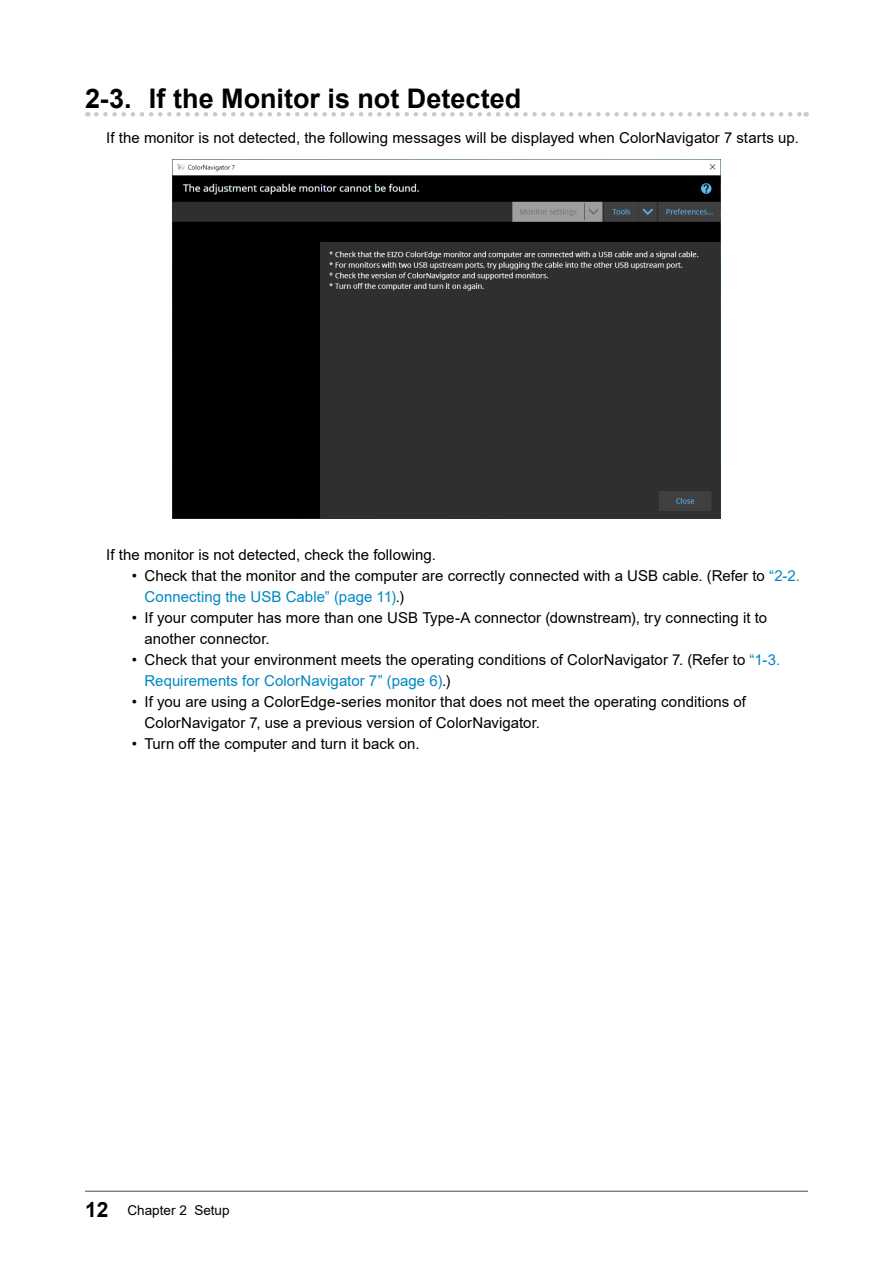
<style>
.page{position:relative;width:893px;height:1263px;background:#fff}
.page>*{position:absolute;margin:0;border:0;box-sizing:border-box;transform-origin:0 0}
.t1{font:700 27px "Arial";color:#000}
.t2{font:15px/21px "Arial";letter-spacing:.005em;color:#000}
.t3{font:13.5px "Arial";color:#000}
.s1{color:#0087c3}
.s2{font-weight:700;font-size:21px}
</style>
<div class="page">
<hr style="left:85px;top:1191px;width:723px;height:1px;background:#595757">
<svg style="left:96px;top:112px;width:711px;height:5px"></svg>
<img style="left:172px;top:160px;width:549px;height:359px">
<h1 class="t1" style="left:85px;top:80px;width:438px">2-3. If the Monitor is not Detected</h1>
<p class="t2" style="left:106px;top:127px;width:694px">If the monitor is not detected, the following messages will be displayed when ColorNavigator 7 starts up.</p>
<p class="t2" style="left:106px;top:544px;width:331px">If the monitor is not detected, check the following.</p>
<p class="t2" style="left:145px;top:565px;width:657px;text-indent:-13px">• Check that the monitor and the computer are correctly connected with a USB cable. (Refer to <span class="s1">“2-2.<br>Connecting the USB Cable” (page 11)</span>.)</p>
<p class="t2" style="left:145px;top:607px;width:624px;text-indent:-13px">• If your computer has more than one USB Type-A connector (downstream), try connecting it to another connector.</p>
<p class="t2" style="left:145px;top:649px;width:637px;text-indent:-13px">• Check that your environment meets the operating conditions of ColorNavigator 7. (Refer to <span class="s1">“1-3.<br>Requirements for ColorNavigator 7” (page 6)</span>.)</p>
<p class="t2" style="left:145px;top:691px;width:603px;text-indent:-13px">• If you are using a ColorEdge-series monitor that does not meet the operating conditions of<br>ColorNavigator 7, use a previous version of ColorNavigator.</p>
<p class="t2" style="left:132px;top:733px;width:289px">• Turn off the computer and turn it back on.</p>
<p class="t3" style="left:85px;top:1201px;width:146px"><span class="s2">12</span> Chapter 2 Setup</p>
</div>
